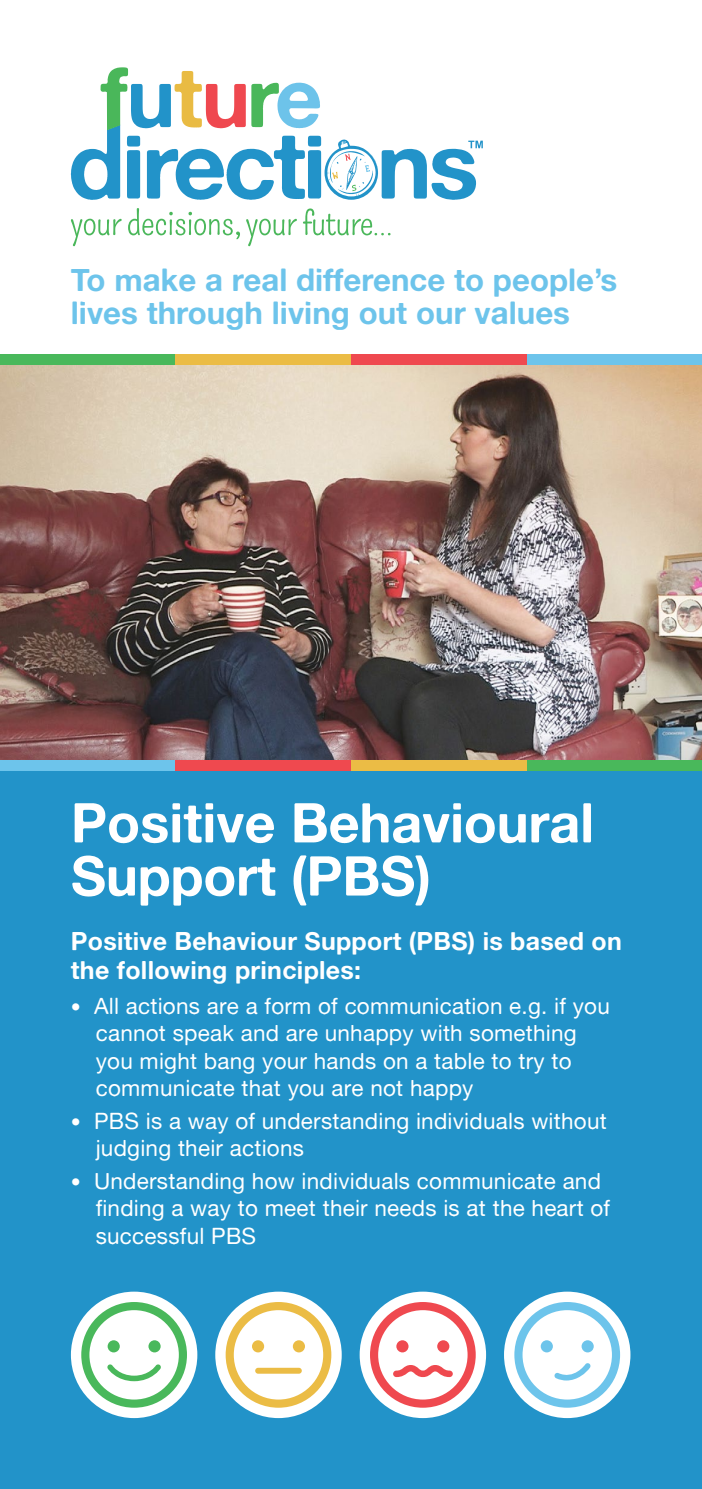
<style>
.page{position:relative;width:702px;height:1489px;background:#fff}
.page>*{position:absolute;margin:0;border:0;box-sizing:border-box;transform-origin:0 0}
.t1{font:55px/53px "Alte Haas Grotesk Bold";letter-spacing:-.005em;color:#fff}
.t2{font:31.25px/32.5px "Alte Haas Grotesk Bold";color:#6dc4eb}
.t3{font:25px/28.8px "Alte Haas Grotesk Bold";letter-spacing:.01em;color:#fff}
.t4{font:22.5px/27.5px "Alte Haas Grotesk";letter-spacing:.01em;color:#fff}
.s1{font-size:20px}
</style>
<div class="page">
<div style="left:0;top:364px;width:702px;height:1124px;background:#2293c9"></div>
<svg style="left:71px;top:219px;width:51px;height:27px"></svg>
<svg style="left:128px;top:208px;width:112px;height:31px"></svg>
<svg style="left:246px;top:219px;width:51px;height:27px"></svg>
<svg style="left:303px;top:208px;width:87px;height:28px"></svg>
<svg style="left:71px;top:67px;width:412px;height:133px"></svg>
<img style="left:0;top:365px;width:702px;height:395px">
<div style="left:0;top:354px;width:189px;height:11px;background:#49b85b"></div>
<div style="left:175px;top:354px;width:176px;height:11px;background:#ebbc45"></div>
<div style="left:517px;top:354px;width:185px;height:11px;background:#6dc4eb"></div>
<div style="left:351px;top:354px;width:175px;height:11px;background:#ef494f"></div>
<div style="left:513px;top:760px;width:189px;height:11px;background:#49b85b"></div>
<div style="left:351px;top:760px;width:175px;height:11px;background:#ebbc45"></div>
<div style="left:0;top:760px;width:185px;height:11px;background:#6dc4eb"></div>
<div style="left:175px;top:760px;width:176px;height:11px;background:#ef494f"></div>
<div style="left:359px;top:1291px;width:127px;height:126px;background:#fff;border-radius:50%"></div>
<svg style="left:370px;top:1301px;width:105px;height:106px"></svg>
<div style="left:71px;top:1291px;width:126px;height:126px;background:#fff;border-radius:50%"></div>
<svg style="left:81px;top:1301px;width:106px;height:106px"></svg>
<div style="left:215px;top:1291px;width:127px;height:126px;background:#fff;border-radius:50%"></div>
<svg style="left:226px;top:1301px;width:105px;height:106px"></svg>
<div style="left:252px;top:1340px;width:12px;height:12px;background:#ebbc45;border-radius:50%"></div>
<div style="left:293px;top:1340px;width:12px;height:12px;background:#ebbc45;border-radius:50%"></div>
<div style="left:255px;top:1367px;width:47px;height:6px;background:#ebbc45;border-radius:3px"></div>
<div style="left:504px;top:1291px;width:126px;height:126px;background:#fff;border-radius:50%"></div>
<svg style="left:514px;top:1301px;width:106px;height:106px"></svg>
<p class="t2" style="left:71px;top:263px;width:548px">To make a real difference to people’s lives through living out our values</p>
<p class="t1" style="left:71px;top:795px;width:524px">Positive Behavioural<br>Support (PBS)</p>
<p class="t3" style="left:71px;top:926px;width:552px">Positive Behaviour Support (PBS) is based on the following principles:</p>
<p class="t4" style="left:96px;top:991px;width:515px;text-indent:-25px"><span class="s1">•</span> All actions are a form of communication e.g. if you cannot speak and are unhappy with something you might bang your hands on a table to try to communicate that you are not happy</p>
<p class="t4" style="left:96px;top:1106px;width:512px;text-indent:-25px"><span class="s1">•</span> PBS is a way of understanding individuals without judging their actions</p>
<p class="t4" style="left:96px;top:1166px;width:516px;text-indent:-25px"><span class="s1">•</span> Understanding how individuals communicate and finding a way to meet their needs is at the heart of successful PBS</p>
</div>
